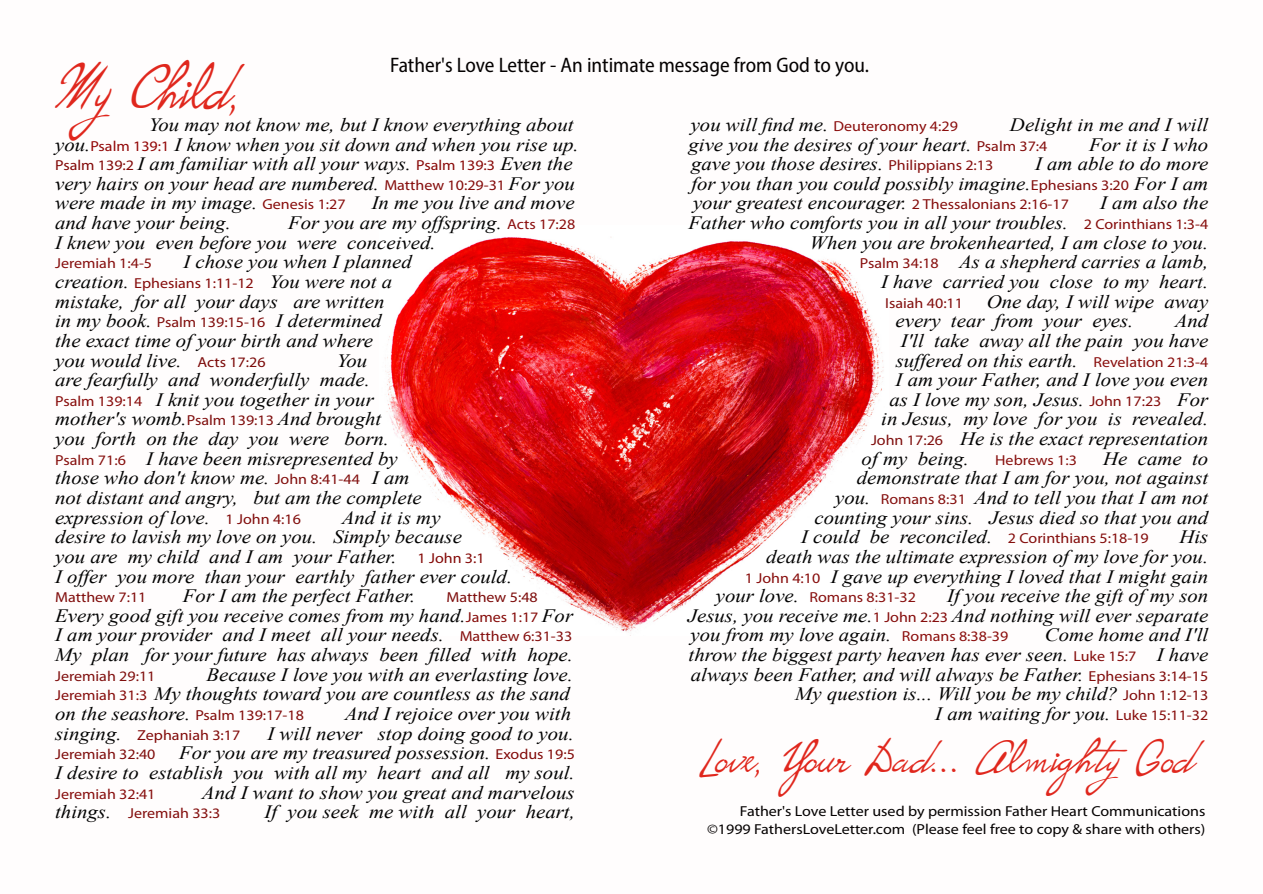
<style>
.page{position:relative;width:1263px;height:894px;background:#fff}
.page>*{position:absolute;margin:0;border:0;box-sizing:border-box;transform-origin:0 0}
.t1{font:40.35px "Hopper Script";color:#e0271d}
.t2{font:28.95px "Hopper Script";color:#e0271d;scale:1.11 1}
.t3{font:semi-condensed 21px "Myriad Pro";color:#040101}
.t4{font:italic 18.75px/19.6px "Times New Roman";color:#030303;scale:1.11 1}
.t5{font:14.55px/17.4px "Myriad Pro";color:#040101;text-align:right;scale:1.11 1}
.t6{font:14.55px "Myriad Pro";color:#8a0d0c;scale:1.11 1}
.t7{font:14.55px "Myriad Pro";color:#88100f;scale:1.11 1}
.t8{font:14.55px "Myriad Pro";color:#820a09;scale:1.11 1}
.t9{font:14.55px "Myriad Pro";color:#830e0d;scale:1.11 1}
.t10{font:14.55px "Myriad Pro";color:#860e0d;scale:1.11 1}
.t11{font:14.55px "Myriad Pro";color:#800f0e;scale:1.11 1}
.t12{font:14.55px "Myriad Pro";color:#7f0d0c;scale:1.11 1}
.t13{font:14.55px "Myriad Pro";color:#870e0d;scale:1.11 1}
.t14{font:14.55px "Myriad Pro";color:#800c0b;scale:1.11 1}
.t15{font:14.55px "Myriad Pro";color:#7d0c0b;scale:1.11 1}
.t16{font:14.55px "Myriad Pro";color:#820e0d;scale:1.11 1}
.t17{font:14.55px "Myriad Pro";color:#88100e;scale:1.11 1}
.s1{font-family:"Myriad Pro";font-style:normal;font-size:14.55px;color:#920606}
.s2{font-family:"Myriad Pro";font-style:normal;font-size:14.55px;color:#820807}
.s3{font-family:"Myriad Pro";font-style:normal;font-size:14.55px;color:#890908}
.s4{font-family:"Myriad Pro";font-style:normal;font-size:14.55px;color:#850c0b}
.s5{font-family:"Myriad Pro";font-style:normal;font-size:14.55px;color:#880d0c}
.s6{font-family:"Myriad Pro";font-style:normal;font-size:14.55px;color:#840e0d}
.s7{font-family:"Times New Roman";font-style:italic;font-size:18.75px;color:#030303}
.s8{font-family:"Myriad Pro";font-style:normal;font-size:14.55px;color:#830d0c}
.s9{font-family:"Myriad Pro";font-style:normal;font-size:14.55px;color:#850d0c}
.s10{font-family:"Myriad Pro";font-style:normal;font-size:14.55px;color:#850f0e}
.s11{font-family:"Myriad Pro";font-style:normal;font-size:14.55px;color:#860d0c}
.s12{font-family:"Myriad Pro";font-style:normal;font-size:14.55px;color:#870e0d}
.s13{font-family:"Myriad Pro";font-style:normal;font-size:14.55px;color:#8b0e0d}
.s14{font-family:"Myriad Pro";font-style:normal;font-size:14.55px;color:#850b0a}
.s15{font-family:"Myriad Pro";font-style:normal;font-size:14.55px;color:#810e0d}
.s16{font-family:"Myriad Pro";font-style:normal;font-size:14.55px;color:#7c0b0a}
.s17{font-family:"Myriad Pro";font-style:normal;font-size:14.55px;color:#8a0f0e}
.s18{font-family:"Myriad Pro";font-style:normal;font-size:14.55px;color:#850e0d}
.s19{font-family:"Myriad Pro";font-style:normal;font-size:14.55px;color:#800f0e}
.s20{font-family:"Myriad Pro";font-style:normal;font-size:14.55px;color:#840d0c}
.s21{font-family:"Myriad Pro";font-style:normal;font-size:14.55px;color:#880c0b}
.s22{font-family:"Myriad Pro";font-style:normal;font-size:14.55px;color:#7f0e0d}
.s23{font-family:"Myriad Pro";font-style:normal;font-size:14.55px;color:#860f0d}
.s24{font-family:"Myriad Pro";font-style:normal;font-size:14.55px;color:#810c0b}
.s25{font-family:"Myriad Pro";font-style:normal;font-size:14.55px;color:#840907}
.s26{font-family:"Myriad Pro";font-style:normal;font-size:14.55px;color:#860c0a}
.s27{font-family:"Myriad Pro";font-style:normal;font-size:14.55px;color:#870c0b}
.s28{font-family:"Myriad Pro";font-style:normal;font-size:14.55px;color:#810d0c}
.s29{font-family:"Myriad Pro";font-style:normal;font-size:14.55px;color:#880e0d}
.s30{font-family:"Myriad Pro";font-style:normal;font-size:14.55px;color:#820c0b}
.s31{font-family:"Myriad Pro";font-style:normal;font-size:14.55px;color:#820a09}
</style>
<div class="page">
<img style="left:385px;top:237px;width:499px;height:395px">
<p class="t3" style="left:390px;top:56px;width:480px">Father's Love Letter - An intimate message from God to you.</p>
<h1 class="t1" style="left:49px;top:70px;width:193px">MyChild,</h1>
<p class="t4" style="left:55px;top:116px;width:473px;text-indent:94px">You may not know me, but I know everything about you.<span class="s1">Psalm 139:1</span> I know when you sit down and when you rise up.<br><span class="s2">Psalm 139:2</span> I am familiar with all your ways. <span class="s3">Psalm 139:3</span> Even the very hairs on your head are numbered. <span class="s4">Matthew 10:29-31</span> For you were made in my image. <span class="s5">Genesis 1:27</span></p>
<p class="t4" style="left:688px;top:116px;width:470px;text-indent:321px">Delight in me and I will give you the desires of your heart. <span class="s6">Psalm 37:4</span></p>
<p class="t6" style="left:691px;top:120px;width:242px"><span class="s7">you will find me.</span> Deuteronomy 4:29</p>
<p class="t4" style="left:1089px;top:136px;width:109px">For it is I who</p>
<p class="t4" style="left:691px;top:156px;width:467px;text-align:justify;text-indent:344px">I am able to do more for you than you could possibly imagine.<span class="s8">Ephesians 3:20</span> For I am your greatest encourager. <span class="s9">2 Thessalonians 2:16-17</span></p>
<p class="t4" style="left:691px;top:156px;width:274px">gave you those desires. <span class="s10">Philippians 2:13</span></p>
<p class="t4" style="left:372px;top:195px;width:184px">In me you live and move</p>
<p class="t4" style="left:688px;top:195px;width:470px;text-align:right">I am also the<br>Father who comforts you in all your troubles. <span class="s11">2 Corinthians 1:3-4<br></span>When you are brokenhearted, I am close to you.<br><span class="s12">Psalm 34:18</span> As a shepherd carries a lamb,<br>I have carried you close to my heart.</p>
<p class="t16" style="left:885px;top:296px;width:72px">Isaiah 40:11</p>
<p class="t4" style="left:55px;top:215px;width:470px;text-indent:233px">For you are my offspring. <span class="s13">Acts 17:28<br></span>I knew you even before you were conceived.</p>
<p class="t10" style="left:55px;top:257px;width:89px">Jeremiah 1:4-5</p>
<p class="t4" style="left:55px;top:215px;width:160px">and have your being.</p>
<p class="t4" style="left:55px;top:254px;width:323px;text-indent:128px">I chose you when I planned creation. <span class="s14">Ephesians 1:11-12</span> You were not a mistake, for all your days are written<br>in my book. <span class="s15">Psalm 139:15-16</span> I determined<br>the exact time of your birth and where<br>you would live. <span class="s16">Acts 17:26</span></p>
<p class="t4" style="left:895px;top:293px;width:283px;text-indent:91px">One day, I will wipe away every tear from your eyes.</p>
<p class="t4" style="left:1175px;top:313px;width:32px">And</p>
<p class="t4" style="left:901px;top:332px;width:278px">I'll take away all the pain you have</p>
<p class="t4" style="left:896px;top:352px;width:283px">suffered on this earth. <span class="s17">Revelation 21:3-4</span></p>
<p class="t4" style="left:895px;top:372px;width:283px">I am your Father, and I love you even</p>
<p class="t4" style="left:889px;top:391px;width:289px">as I love my son, Jesus. <span class="s18">John 17:23</span> For</p>
<p class="t4" style="left:881px;top:411px;width:296px">in Jesus, my love for you is revealed.</p>
<p class="t4" style="left:871px;top:430px;width:305px"><span class="s19">John 17:26</span> He is the exact representation</p>
<p class="t4" style="left:862px;top:450px;width:98px">of my being.</p>
<p class="t17" style="left:995px;top:453px;width:75px">Hebrews 1:3</p>
<p class="t4" style="left:1103px;top:450px;width:96px">He came to</p>
<p class="t4" style="left:857px;top:470px;width:318px">demonstrate that I am for you, not against</p>
<p class="t4" style="left:835px;top:489px;width:338px">you. <span class="s10">Romans 8:31</span> And to tell you that I am not</p>
<p class="t4" style="left:814px;top:509px;width:356px">counting your sins. Jesus died so that you and</p>
<p class="t4" style="left:801px;top:528px;width:315px">I could be reconciled. <span class="s20">2 Corinthians 5:18-19</span></p>
<p class="t4" style="left:55px;top:352px;width:332px;text-indent:282px">You<br>are fearfully and wonderfully made.<br><span class="s21">Psalm 139:14</span> I knit you together in your mother's womb.<span class="s22">Psalm 139:13</span> And brought<br>you forth on the day you were born.<br><span class="s23">Psalm 71:6</span> I have been misrepresented by those who don't know me. <span class="s15">John 8:41-44</span> I am not distant and angry, but am the complete expression of love. <span class="s24">1 John 4:16</span></p>
<p class="t4" style="left:55px;top:509px;width:413px;text-indent:287px">And it is my<br>desire to lavish my love on you. Simply because<br>you are my child and I am your Father. <span class="s25">1 John 3:1<br></span>I offer you more than your earthly father ever could.</p>
<p class="t14" style="left:55px;top:591px;width:84px">Matthew 7:11</p>
<p class="t4" style="left:183px;top:587px;width:211px">For I am the perfect Father.</p>
<p class="t15" style="left:446px;top:591px;width:84px">Matthew 5:48</p>
<p class="t4" style="left:55px;top:607px;width:468px;text-align:justify">Every good gift you receive comes from my hand.<span class="s26">James 1:17</span> For I am your provider and I meet all your needs. <span class="s6">Matthew 6:31-33<br></span>My plan for your future has always been filled with hope.</p>
<p class="t11" style="left:55px;top:669px;width:92px">Jeremiah 29:11</p>
<p class="t4" style="left:745px;top:528px;width:419px;text-align:right">His<br>death was the ultimate expression of my love for you.<br><span class="s27">1 John 4:10</span> I gave up everything I loved that I might gain</p>
<p class="t7" style="left:716px;top:591px;width:182px"><span class="s7">your love.</span> Romans 8:31-32</p>
<p class="t4" style="left:688px;top:587px;width:470px;text-align:justify;text-indent:259px">If you receive the gift of my son Jesus, you receive me.<span class="s4">1 John 2:23</span> And nothing will ever separate you from my love again. <span class="s13">Romans 8:38-39</span></p>
<p class="t4" style="left:689px;top:627px;width:470px;text-align:right">Come home and I'll<br>throw the biggest party heaven has ever seen. <span class="s18">Luke 15:7</span> I have always been Father, and will always be Father. <span class="s28">Ephesians 3:14-15<br></span>My question is... Will you be my child? <span class="s8">John 1:12-13<br></span>I am waiting for you. <span class="s29">Luke 15:11-32</span></p>
<p class="t4" style="left:55px;top:666px;width:468px;text-indent:151px">Because I love you with an everlasting love.<br><span class="s11">Jeremiah 31:3</span> My thoughts toward you are countless as the sand on the seashore. <span class="s30">Psalm 139:17-18</span></p>
<p class="t4" style="left:345px;top:705px;width:205px">And I rejoice over you with</p>
<p class="t8" style="left:55px;top:728px;width:168px"><span class="s7">singing.</span> Zephaniah 3:17</p>
<p class="t4" style="left:267px;top:725px;width:278px">I will never stop doing good to you.</p>
<p class="t12" style="left:55px;top:748px;width:92px">Jeremiah 32:40</p>
<p class="t4" style="left:55px;top:744px;width:470px;text-align:right">For you are my treasured possession. <span class="s31">Exodus 19:5<br></span>I desire to establish you with all my heart and all my soul.</p>
<p class="t13" style="left:55px;top:787px;width:92px">Jeremiah 32:41</p>
<p class="t4" style="left:202px;top:784px;width:337px">And I want to show you great and marvelous</p>
<p class="t9" style="left:55px;top:807px;width:150px"><span class="s7">things.</span> Jeremiah 33:3</p>
<p class="t4" style="left:264px;top:803px;width:281px">If you seek me with all your heart,</p>
<h2 class="t2" style="left:702px;top:745px;width:444px">Love, Your Dad... AlmightyGod</h2>
<p class="t5" style="left:707px;top:803px;width:450px">Father's Love Letter used by permission Father Heart Communications ©1999 FathersLoveLetter.com (Please feel free to copy &amp; share with others)</p>
</div>
